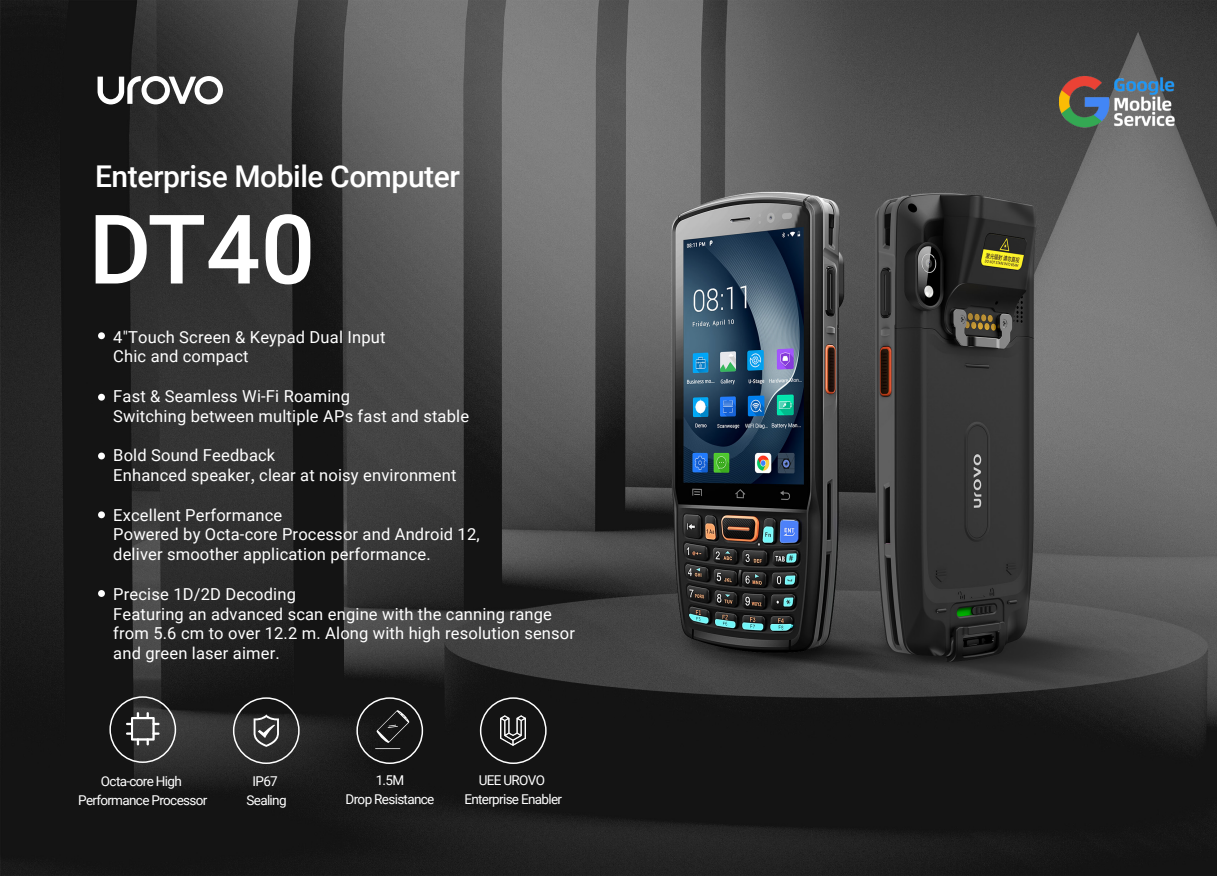
<style>
.page{position:relative;width:1217px;height:876px;background:#fff}
.page>*{position:absolute;margin:0;border:0;box-sizing:border-box;transform-origin:0 0}
.t1{font:500 96.15px "Roboto";color:#fff}
.t2{font:500 30px "Roboto";letter-spacing:-.015em;color:#fff}
.t3{font:16.5px/19.8px "Roboto";letter-spacing:.01em;color:#fff}
.t4{font:13.5px/19px "Roboto";letter-spacing:-.05em;color:#fff;text-align:center}
.s1{font-family:"Source Han Sans CN"}
</style>
<div class="page">
<img style="left:0;top:0;width:1216px;height:876px">
<div style="left:98px;top:394px;width:7px;height:7px;background:#fff;border-radius:50%"></div>
<div style="left:98px;top:332px;width:7px;height:7px;background:#fff;border-radius:50%"></div>
<div style="left:98px;top:453px;width:7px;height:6px;background:#fff;border-radius:50%"></div>
<div style="left:98px;top:590px;width:7px;height:7px;background:#fff;border-radius:50%"></div>
<div style="left:98px;top:511px;width:7px;height:7px;background:#fff;border-radius:50%"></div>
<div style="left:356px;top:697px;width:67px;height:67px;border:2px solid #fff;border-radius:50%"></div>
<svg style="left:375px;top:710px;width:34px;height:39px"></svg>
<svg style="left:97px;top:76px;width:126px;height:28px"></svg>
<div style="left:480px;top:697px;width:66px;height:67px;border:2px solid #fff;border-radius:50%"></div>
<div style="left:233px;top:697px;width:66px;height:67px;border:2px solid #fff;border-radius:50%"></div>
<svg style="left:253px;top:714px;width:26px;height:33px"></svg>
<div style="left:109px;top:696px;width:67px;height:67px;border:2px solid #fff;border-radius:50%"></div>
<svg style="left:126px;top:712px;width:33px;height:33px"></svg>
<img style="left:500px;top:716px;width:25px;height:30px">
<img style="left:1059px;top:76px;width:116px;height:52px">
<h2 class="t2" style="left:95px;top:156px;width:366px">Enterprise Mobile Computer</h2>
<h1 class="t1" style="left:89px;top:182px;width:228px">DT40</h1>
<p class="t3" style="left:113px;top:326px;width:274px">4"Touch Screen &amp; Keypad Dual Input<br>Chic and compact</p>
<p class="t3" style="left:113px;top:385px;width:357px">Fast &amp; Seamless Wi-Fi Roaming<br>Switching between multiple APs fast and stable</p>
<p class="t3" style="left:113px;top:445px;width:345px;line-height:20.2px">Bold Sound Feedback<br>Enhanced speaker<span class="s1">,</span> clear at noisy environment</p>
<p class="t3" style="left:113px;top:504px;width:368px">Excellent Performance<br>Powered by Octa-core Processor and Android 12, deliver smoother application performance.</p>
<p class="t3" style="left:113px;top:583px;width:463px">Precise 1D/2D Decoding<br>Featuring an advanced scan engine with the canning range from 5.6 cm to over 12.2 m. Along with high resolution sensor and green laser aimer.</p>
<p class="t4" style="left:78px;top:771px;width:131px">Octa-core High<br>Performance Processor</p>
<p class="t4" style="left:246px;top:771px;width:42px">IP67<br>Sealing</p>
<p class="t4" style="left:345px;top:771px;width:90px">1.5M<br>Drop Resistance</p>
<p class="t4" style="left:464px;top:771px;width:99px">UEE UROVO<br>Enterprise Enabler</p>
</div>
